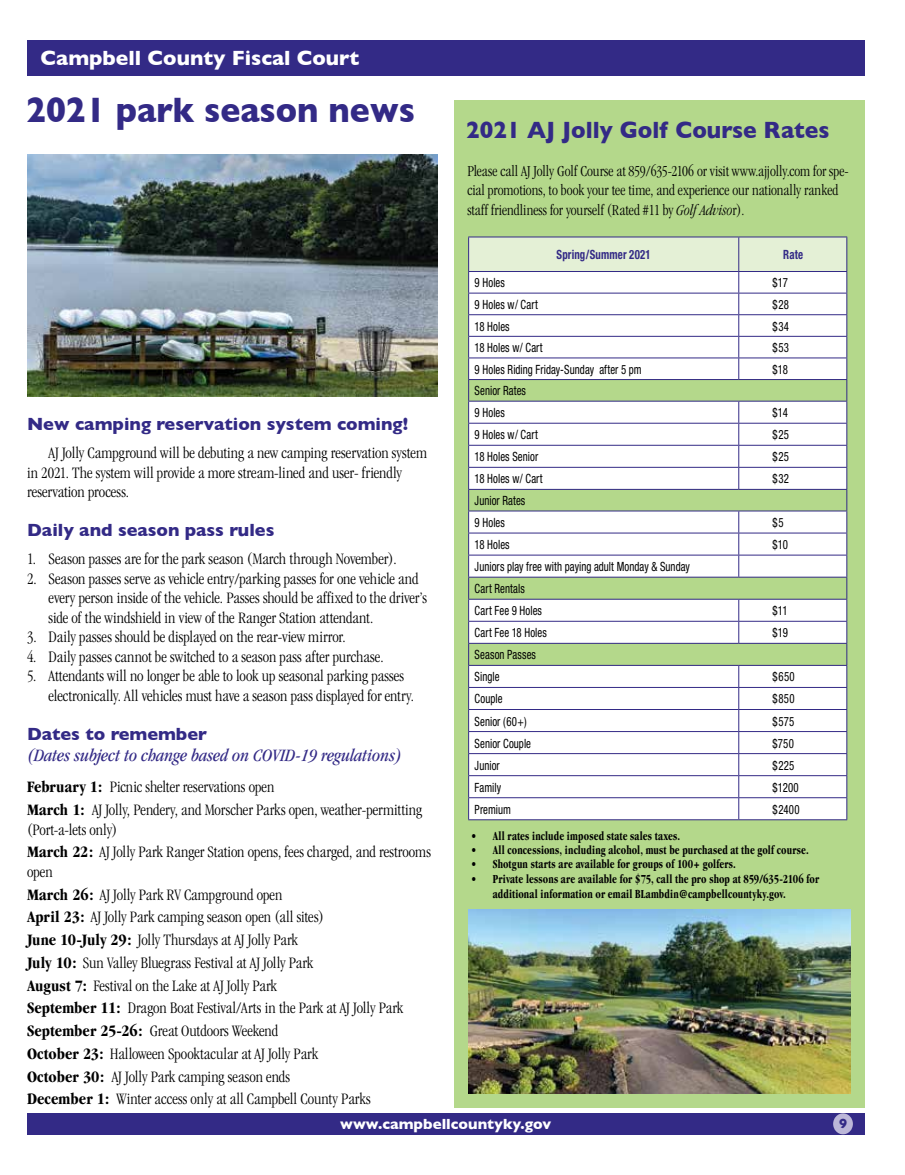
<style>
.page{position:relative;width:905px;height:1175px;background:#fff}
.page>*{position:absolute;margin:0;border:0;box-sizing:border-box;transform-origin:0 0}
.t1{font:700 36px "Gill Sans";color:#332a86;scale:.93 1}
.t2{font:700 24px "Gill Sans";color:#332a86;scale:.95 1}
.t3{font:700 21px "Gill Sans";color:#fff}
.t4{font:700 18px "Gill Sans";color:#332a86}
.t5{font:italic condensed 18px "Garamond";color:#332a86}
.t6{font:300 condensed 16.5px/22.8px "Garamond";color:#000}
.t7{font:300 condensed 15.75px/19.5px "Garamond";color:#000;scale:.96 1}
.t8{font:700 15px "Gill Sans";color:#fff}
.t9{font:700 13.5px "Gill Sans";color:#332a86}
.t10{font:condensed 12.75px/22px "Helvetica Neue";letter-spacing:.01em;color:#000;scale:.85 1}
.t11{font:700 condensed 12.75px/15px "Garamond";letter-spacing:.015em;color:#000;scale:.85 1}
.t12{font:700 condensed 12.75px "Helvetica Neue";letter-spacing:.015em;color:#332a86;scale:.85 1}
.s1{font-weight:700}
.s2{font-style:italic}
</style>
<div class="page">
<div style="left:27px;top:40px;width:837px;height:36px;background:#332a86"></div>
<div style="left:27px;top:1113px;width:837px;height:21px;background:#332a86"></div>
<div style="left:833px;top:1113px;width:19px;height:21px;background:#bcb7d8;border-radius:50%"></div>
<div style="left:454px;top:100px;width:410px;height:1007px;background:#b4d88b"></div>
<hr style="left:468px;top:819px;width:270px;height:1px;background:#332a86">
<hr style="left:738px;top:819px;width:109px;height:1px;background:#332a86">
<svg style="left:468px;top:237px;width:379px;height:582px"></svg>
<hr style="left:738px;top:665px;width:109px;height:1px;background:#332a86">
<img style="left:468px;top:909px;width:382px;height:185px">
<img style="left:27px;top:154px;width:410px;height:242px">
<p class="t3" style="left:40px;top:42px;width:320px">Campbell County Fiscal Court</p>
<h1 class="t1" style="left:26px;top:81px;width:419px">2021 park season news</h1>
<p class="t4" style="left:27px;top:410px;width:382px">New camping reservation system coming!</p>
<p class="t6" style="left:27px;top:443px;width:401px;line-height:19.5px;text-indent:22px">AJ Jolly Campground will be debuting a new camping reservation system in 2021. The system will provide a more stream-lined and user- friendly reservation process.</p>
<p class="t4" style="left:27px;top:516px;width:249px">Daily and season pass rules</p>
<p class="t6" style="left:27px;top:548px;width:371px">1. Season passes are for the park season (March through November).</p>
<p class="t6" style="left:49px;top:569px;width:380px;line-height:19.5px;text-indent:-22px">2. Season passes serve as vehicle entry/parking passes for one vehicle and every person inside of the vehicle. Passes should be affixed to the driver’s side of the windshield in view of the Ranger Station attendant.</p>
<p class="t6" style="left:27px;top:626px;width:320px">3. Daily passes should be displayed on the rear-view mirror.</p>
<p class="t6" style="left:27px;top:645px;width:358px">4. Daily passes cannot be switched to a season pass after purchase.</p>
<p class="t6" style="left:49px;top:666px;width:367px;line-height:19.5px;text-indent:-22px">5. Attendants will no longer be able to look up seasonal parking passes electronically. All vehicles must have a season pass displayed for entry.</p>
<p class="t4" style="left:27px;top:719px;width:181px">Dates to remember</p>
<p class="t5" style="left:27px;top:745px;width:376px">(Dates subject to change based on COVID-19 regulations)</p>
<p class="t6" style="left:27px;top:775px;width:397px"><span class="s1">February 1:</span> Picnic shelter reservations open<br><span class="s1">March 1:</span> AJ Jolly, Pendery, and Morscher Parks open, weather-permitting</p>
<p class="t6" style="left:27px;top:818px;width:405px">(Port-a-lets only)<br><span class="s1">March 22:</span> AJ Jolly Park Ranger Station opens, fees charged, and restrooms</p>
<p class="t6" style="left:27px;top:860px;width:378px">open<br><span class="s1">March 26:</span> AJ Jolly Park RV Campground open<br><span class="s1">April 23:</span> AJ Jolly Park camping season open (all sites)<br><span class="s1">June 10-July 29:</span> Jolly Thursdays at AJ Jolly Park<br><span class="s1">July 10:</span> Sun Valley Bluegrass Festival at AJ Jolly Park<br><span class="s1">August 7:</span> Festival on the Lake at AJ Jolly Park<br><span class="s1">September 11:</span> Dragon Boat Festival/Arts in the Park at AJ Jolly Park <span class="s1">September 25-26:</span> Great Outdoors Weekend<br><span class="s1">October 23:</span> Halloween Spooktacular at AJ Jolly Park<br><span class="s1">October 30:</span> AJ Jolly Park camping season ends<br><span class="s1">December 1:</span> Winter access only at all Campbell County Parks</p>
<h2 class="t2" style="left:466px;top:111px;width:384px">2021 AJ Jolly Golf Course Rates</h2>
<p class="t7" style="left:467px;top:161px;width:399px">Please call AJ Jolly Golf Course at 859/635-2106 or visit www.ajjolly.com for spe&shy;cial promotions, to book your tee time, and experience our nationally ranked staff friendliness for yourself (Rated #11 by <span class="s2">Golf Adviso</span>r).</p>
<p class="t12" style="left:556px;top:247px;width:112px">Spring/Summer 2021</p>
<p class="t12" style="left:783px;top:247px;width:25px">Rate</p>
<p class="t10" style="left:474px;top:272px;width:37px">9 Holes</p>
<p class="t10" style="left:772px;top:272px;width:20px">$17</p>
<p class="t10" style="left:474px;top:293px;width:76px">9 Holes w/ Cart</p>
<p class="t10" style="left:772px;top:293px;width:21px">$28</p>
<p class="t10" style="left:474px;top:315px;width:43px">18 Holes</p>
<p class="t10" style="left:772px;top:315px;width:21px">$34</p>
<p class="t10" style="left:474px;top:336px;width:82px">18 Holes w/ Cart</p>
<p class="t10" style="left:772px;top:336px;width:21px">$53</p>
<p class="t10" style="left:474px;top:358px;width:198px">9 Holes Riding Friday-Sunday after 5 pm</p>
<p class="t10" style="left:772px;top:358px;width:20px">$18</p>
<p class="t10" style="left:474px;top:380px;width:62px">Senior Rates<br>9 Holes</p>
<p class="t10" style="left:772px;top:401px;width:20px">$14</p>
<p class="t10" style="left:474px;top:423px;width:76px">9 Holes w/ Cart</p>
<p class="t10" style="left:772px;top:423px;width:21px">$25</p>
<p class="t10" style="left:474px;top:446px;width:76px">18 Holes Senior</p>
<p class="t10" style="left:772px;top:446px;width:21px">$25</p>
<p class="t10" style="left:474px;top:468px;width:82px">18 Holes w/ Cart</p>
<p class="t10" style="left:772px;top:468px;width:21px">$32</p>
<p class="t10" style="left:474px;top:489px;width:61px">Junior Rates<br>9 Holes</p>
<p class="t10" style="left:772px;top:511px;width:15px">$5</p>
<p class="t10" style="left:474px;top:533px;width:43px">18 Holes</p>
<p class="t10" style="left:772px;top:533px;width:20px">$10</p>
<p class="t10" style="left:474px;top:555px;width:255px">Juniors play free with paying adult Monday &amp; Sunday<br>Cart Rentals<br>Cart Fee 9 Holes</p>
<p class="t10" style="left:772px;top:599px;width:19px">$11</p>
<p class="t10" style="left:474px;top:621px;width:86px">Cart Fee 18 Holes</p>
<p class="t10" style="left:772px;top:621px;width:20px">$19</p>
<p class="t10" style="left:474px;top:643px;width:74px">Season Passes<br>Single</p>
<p class="t10" style="left:772px;top:666px;width:28px">$650</p>
<p class="t10" style="left:474px;top:688px;width:34px">Couple</p>
<p class="t10" style="left:772px;top:688px;width:27px">$850</p>
<p class="t10" style="left:474px;top:710px;width:63px">Senior (60+)</p>
<p class="t10" style="left:772px;top:710px;width:27px">$575</p>
<p class="t10" style="left:474px;top:732px;width:68px">Senior Couple</p>
<p class="t10" style="left:772px;top:732px;width:27px">$750</p>
<p class="t10" style="left:474px;top:754px;width:31px">Junior</p>
<p class="t10" style="left:772px;top:754px;width:27px">$225</p>
<p class="t10" style="left:474px;top:776px;width:33px">Family</p>
<p class="t10" style="left:772px;top:776px;width:32px">$1200</p>
<p class="t10" style="left:474px;top:798px;width:44px">Premium</p>
<p class="t10" style="left:772px;top:798px;width:33px">$2400</p>
<p class="t11" style="left:471px;top:828px;width:247px">• All rates include imposed state sales taxes.</p>
<p class="t11" style="left:471px;top:842px;width:399px">• All concessions, including alcohol, must be purchased at the golf course.</p>
<p class="t11" style="left:471px;top:856px;width:313px">• Shotgun starts are available for groups of 100+ golfers.</p>
<p class="t11" style="left:492px;top:871px;width:385px;text-indent:-22px">• Private lessons are available for $75, call the pro shop at 859/635-2106 for additional information or email BLambdin@campbellcountyky.gov.</p>
<p class="t8" style="left:340px;top:1111px;width:212px">www.campbellcountyky.gov</p>
<p class="t9" style="left:839px;top:1113px;width:10px">9</p>
</div>
